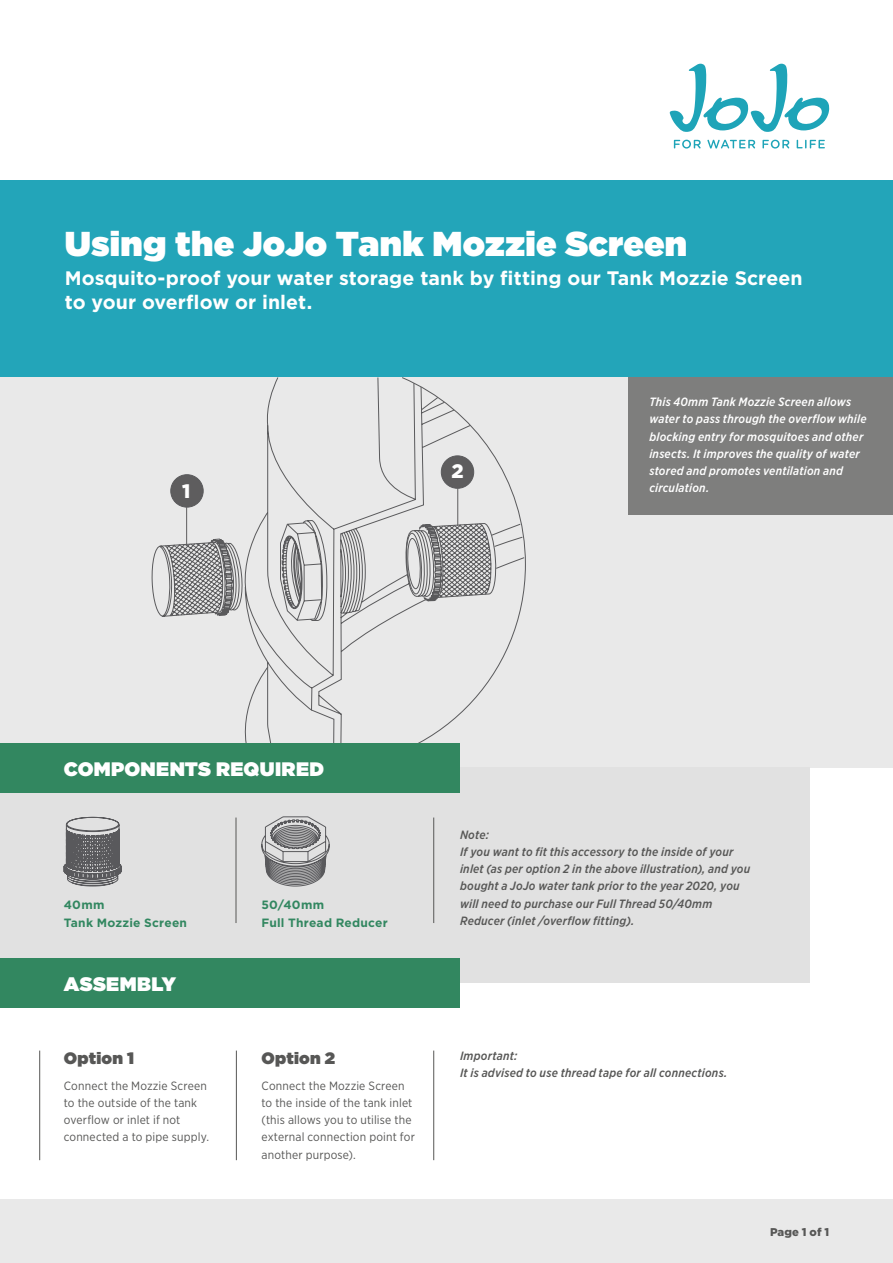
<style>
.page{position:relative;width:893px;height:1263px;background:#fff}
.page>*{position:absolute;margin:0;border:0;box-sizing:border-box;transform-origin:0 0}
.t1{font:900 34.5px "Gotham";letter-spacing:.01em;color:#fff}
.t2{font:700 19.5px/23.4px "Gotham";color:#fff}
.t3{font:900 19.5px "Gotham";letter-spacing:.02em;color:#fff}
.t4{font:900 19.5px "Gotham";color:#fff}
.t5{font:900 16.5px "Gotham";letter-spacing:.01em;color:#575756}
.t6{font:italic 500 12px/17.2px "Gotham Narrow";letter-spacing:.015em;color:#575756}
.t7{font:12px/17.2px "Gotham Narrow";letter-spacing:.015em;color:#575756}
.t8{font:italic 500 12px/17.2px "Gotham Narrow";letter-spacing:.015em;color:#fff}
.t9{font:700 12px/17.7px "Gotham";letter-spacing:.02em;color:#328760}
.t10{font:900 11.25px "Gotham";letter-spacing:.01em;color:#575756}
</style>
<div class="page">
<div style="left:0;top:377px;width:893px;height:390px;background:#e9e9e9"></div>
<svg style="left:151px;top:377px;width:375px;height:390px"></svg>
<hr style="left:186px;top:507px;width:1px;height:38px;background:#5e5d5e">
<div style="left:170px;top:474px;width:34px;height:33px;background:#5e5d5e;border:1px solid #5a5a5c;border-radius:50%"></div>
<hr style="left:457px;top:488px;width:1px;height:38px;background:#5e5d5e">
<div style="left:629px;top:377px;width:264px;height:138px;background:#7e7e7d"></div>
<div style="left:0;top:181px;width:893px;height:196px;background:#23a5b9"></div>
<div style="left:0;top:767px;width:809px;height:216px;background:#e1e1e1"></div>
<div style="left:0;top:1199px;width:893px;height:64px;background:#e9e9e9"></div>
<div style="left:0;top:958px;width:459px;height:50px;background:#328760"></div>
<div style="left:0;top:743px;width:459px;height:49px;background:#328760"></div>
<hr style="left:236px;top:817px;width:1px;height:106px;background:#575756">
<hr style="left:433px;top:817px;width:1px;height:106px;background:#575756">
<hr style="left:39px;top:1050px;width:1px;height:110px;background:#575756">
<hr style="left:236px;top:1050px;width:1px;height:110px;background:#575756">
<hr style="left:433px;top:1050px;width:1px;height:110px;background:#575756">
<div style="left:441px;top:455px;width:33px;height:34px;background:#5e5d5e;border:1px solid #5a5a5c;border-radius:50%"></div>
<svg style="left:674px;top:140px;width:27px;height:9px"></svg>
<svg style="left:707px;top:140px;width:48px;height:9px"></svg>
<svg style="left:762px;top:140px;width:27px;height:9px"></svg>
<svg style="left:797px;top:140px;width:28px;height:8px"></svg>
<svg style="left:670px;top:64px;width:159px;height:68px"></svg>
<svg style="left:261px;top:816px;width:69px;height:71px"></svg>
<svg style="left:63px;top:816px;width:59px;height:71px"></svg>
<h1 class="t1" style="left:65px;top:219px;width:624px">Using the JoJo Tank Mozzie Screen</h1>
<h2 class="t2" style="left:65px;top:267px;width:739px">Mosquito-proof your water storage tank by fitting our Tank Mozzie Screen to your overflow or inlet.</h2>
<h2 class="t4" style="left:182px;top:478px;width:10px">1</h2>
<h2 class="t4" style="left:451px;top:458px;width:14px">2</h2>
<p class="t8" style="left:649px;top:393px;width:219px">This 40mm Tank Mozzie Screen allows water to pass through the overflow while blocking entry for mosquitoes and other insects. It improves the quality of water stored and promotes ventilation and circulation.</p>
<h2 class="t3" style="left:64px;top:755px;width:262px">COMPONENTS REQUIRED</h2>
<p class="t9" style="left:64px;top:896px;width:125px">40mm<br>Tank Mozzie Screen</p>
<p class="t9" style="left:261px;top:896px;width:128px">50/40mm<br>Full Thread Reducer</p>
<h2 class="t3" style="left:64px;top:970px;width:114px">ASSEMBLY</h2>
<h3 class="t5" style="left:64px;top:1046px;width:72px">Option 1</h3>
<p class="t7" style="left:64px;top:1076px;width:147px">Connect the Mozzie Screen to the outside of the tank overflow or inlet if not connected a to pipe supply.</p>
<h3 class="t5" style="left:261px;top:1046px;width:75px">Option 2</h3>
<p class="t7" style="left:261px;top:1076px;width:155px">Connect the Mozzie Screen to the inside of the tank inlet (this allows you to utilise the external connection point for another purpose).</p>
<p class="t6" style="left:460px;top:826px;width:292px">Note:<br>If you want to fit this accessory to the inside of your inlet (as per option 2 in the above illustration), and you bought a JoJo water tank prior to the year 2020, you will need to purchase our Full Thread 50/40mm Reducer (inlet /overflow fitting).</p>
<p class="t6" style="left:460px;top:1047px;width:269px">Important:<br>It is advised to use thread tape for all connections.</p>
<p class="t10" style="left:770px;top:1224px;width:61px">Page 1 of 1</p>
</div>
